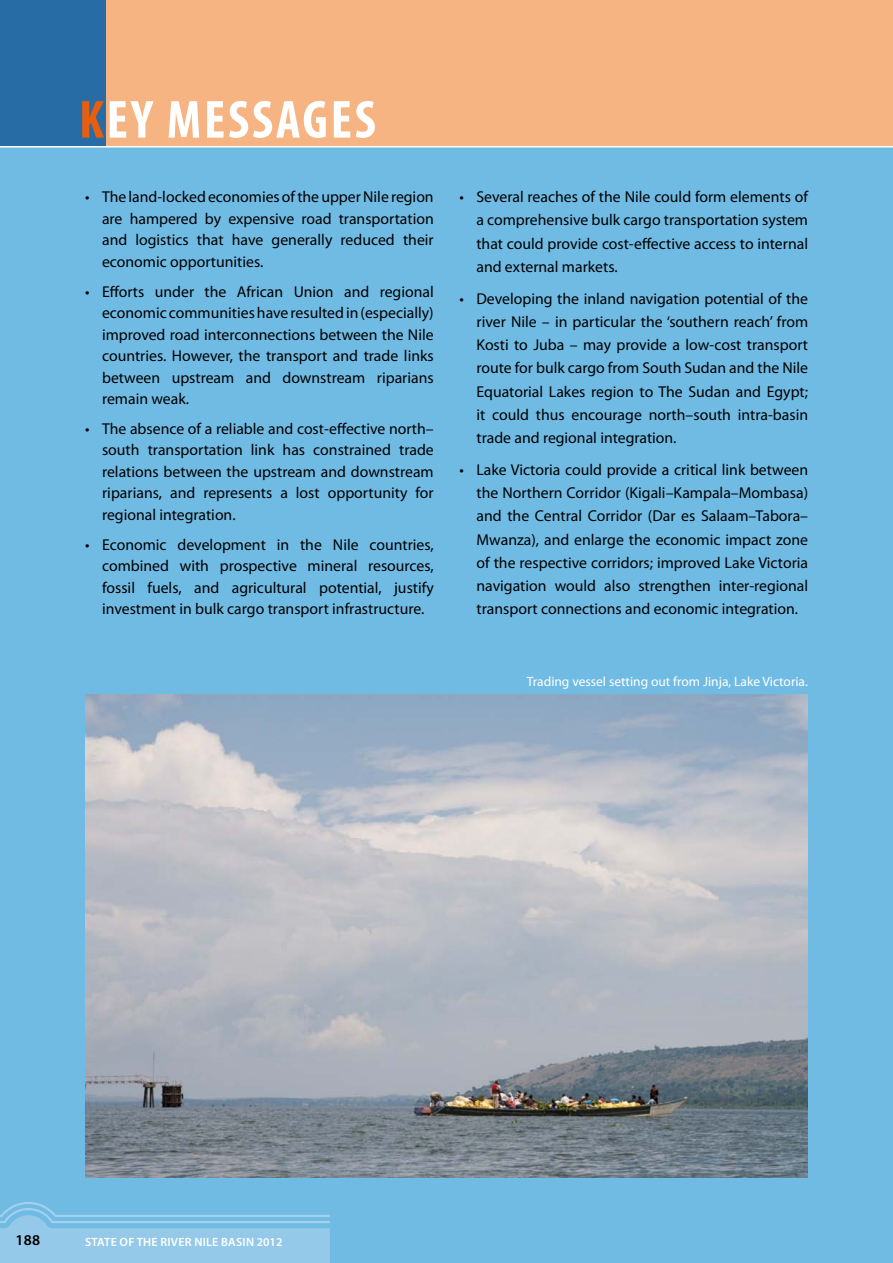
<style>
.page{position:relative;width:893px;height:1263px;background:#70bbe4}
.page>*{position:absolute;margin:0;border:0;box-sizing:border-box;transform-origin:0 0}
.t1{font:700 condensed 54px "Myriad Pro";letter-spacing:.05em;color:#fff}
.t2{font:15.75px/21.5px "Myriad Pro";color:#000;text-align:justify}
.t3{font:600 15px "Myriad Pro";color:#000}
.t4{font:13.5px "Myriad Pro";color:#fff}
.t5{font:600 12px "Myriad Pro";letter-spacing:.02em;color:#fff}
.s1{color:#e95d0f}
</style>
<div class="page">
<div style="left:0;top:0;width:107px;height:146px;background:#286ca5"></div>
<div style="left:107px;top:0;width:786px;height:147px;background:#f7b483"></div>
<svg style="left:0;top:1202px;width:330px;height:61px"></svg>
<hr style="left:0;top:146px;width:893px;height:1px;background:#fff">
<img style="left:85px;top:694px;width:723px;height:484px">
<p class="t1" style="left:79px;top:86px;width:298px"><span class="s1">K</span>EY MESSAGES</p>
<p class="t2" style="left:102px;top:186px;width:333px;text-indent:-17px">• The land-lockedeconomiesoftheupperNile region are hampered by expensive road transportation and logistics that have generally reduced their economic opportunities.</p>
<p class="t2" style="left:102px;top:280px;width:333px;text-indent:-17px">• Efforts under the African Union and regional economic communitieshave resultedin(especially) improved road interconnections between the Nile countries. However, the transport and trade links between upstream and downstream riparians remain weak.</p>
<p class="t2" style="left:102px;top:418px;width:333px;text-indent:-17px">• The absence of a reliable and cost-effective north– south transportation link has constrained trade relations between the upstream and downstream riparians, and represents a lost opportunity for regional integration.</p>
<p class="t2" style="left:102px;top:534px;width:333px;text-indent:-17px">• Economic development in the Nile countries, combined with prospective mineral resources, fossil fuels, and agricultural potential, justify investment in bulk cargo transport infrastructure.</p>
<p class="t2" style="left:476px;top:185px;width:333px;line-height:23.2px;text-indent:-17px">• Several reaches of the Nile could form elements of a comprehensive bulk cargo transportation system that could provide cost-effective access to internal and external markets.</p>
<p class="t2" style="left:476px;top:286px;width:333px;line-height:23.2px;text-indent:-17px">• Developing the inland navigation potential of the river Nile – in particular the ‘southern reach’ from Kosti to Juba – may provide a low-cost transport route for bulk cargo from South Sudan and the Nile Equatorial Lakes region to The Sudan and Egypt; it could thus encourage north–south intra-basin trade and regional integration.</p>
<p class="t2" style="left:476px;top:458px;width:333px;line-height:23.2px;text-indent:-17px">• Lake Victoria could provide a critical link between the Northern Corridor (Kigali–Kampala–Mombasa) and the Central Corridor (Dar es Salaam–Tabora– Mwanza), and enlarge the economic impact zone of the respective corridors; improved Lake Victoria navigation would also strengthen inter-regional transport connections and economic integration.</p>
<p class="t4" style="left:527px;top:673px;width:283px">Trading vessel setting out from Jinja, Lake Victoria.</p>
<p class="t3" style="left:15px;top:1230px;width:26px">188</p>
<p class="t5" style="left:85px;top:1234px;width:199px">STATE OF THE RIVER NILE BASIN 2012</p>
</div>
